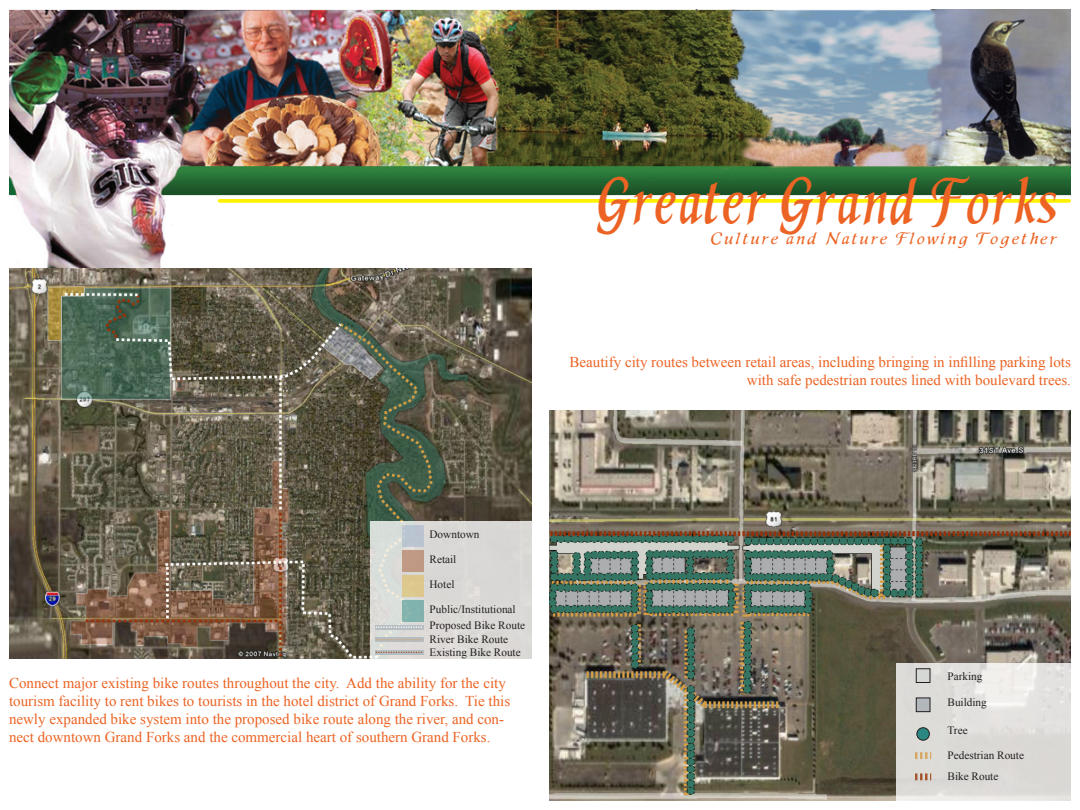
<style>
.page{position:relative;width:1080px;height:810px;background:#fff}
.page>*{position:absolute;margin:0;border:0;box-sizing:border-box;transform-origin:0 0}
.t1{font:700 67.5px "Mathematica 5";letter-spacing:.05em;color:#ec6323;scale:.67 1}
.t2{font:17.5px "Mathematica 5";letter-spacing:.14em;color:#ec6323}
.t3{font:15px/18px "Times New Roman";color:#ec6323}
.t4{font:11.25px "Times New Roman";color:#231f20}
</style>
<div class="page">
<img style="left:9px;top:9px;width:1062px;height:260px">
<svg style="left:220px;top:199px;width:849px;height:4px;background:#fef110"></svg>
<img style="left:9px;top:268px;width:522px;height:390px">
<img style="left:549px;top:410px;width:521px;height:391px">
<div style="left:370px;top:522px;width:166px;height:139px;background:#dad9d6"></div>
<svg style="left:375px;top:625px;width:49px;height:4px"></svg>
<svg style="left:376px;top:627px;width:47px;height:1px"></svg>
<svg style="left:375px;top:638px;width:49px;height:4px"></svg>
<svg style="left:376px;top:639px;width:47px;height:1px"></svg>
<svg style="left:375px;top:650px;width:49px;height:4px"></svg>
<svg style="left:376px;top:652px;width:47px;height:1px"></svg>
<div style="left:402px;top:601px;width:22px;height:21px;background:#82b3ae"></div>
<div style="left:402px;top:576px;width:22px;height:21px;background:#ddc78d"></div>
<div style="left:402px;top:551px;width:22px;height:21px;background:#c09984"></div>
<div style="left:402px;top:526px;width:22px;height:21px;background:#b9c5d0"></div>
<svg style="left:896px;top:663px;width:175px;height:138px;background:#e0dedb"></svg>
<div style="left:916px;top:669px;width:14px;height:13px;background:#d5d8d4"></div>
<div style="left:916px;top:668px;width:14px;height:15px;border:1px solid #231f20"></div>
<div style="left:916px;top:698px;width:14px;height:14px;background:#b2b7bc"></div>
<div style="left:916px;top:698px;width:14px;height:14px;border:1px solid #231f20"></div>
<div style="left:917px;top:728px;width:12px;height:12px;background:#2b8881;border-radius:50%"></div>
<div style="left:917px;top:727px;width:13px;height:14px;border:1px solid #231f20;border-radius:50%"></div>
<svg style="left:915px;top:752px;width:16px;height:7px"></svg>
<svg style="left:915px;top:773px;width:16px;height:7px"></svg>
<h1 class="t1" style="left:596px;top:160px;width:689px">Greater Grand Forks</h1>
<p class="t2" style="left:711px;top:228px;width:347px">Culture and Nature Flowing Together</p>
<p class="t3" style="left:570px;top:353px;width:503px;text-align:right">Beautify city routes between retail areas, including bringing in infilling parking lots with safe pedestrian routes lined with boulevard trees.</p>
<p class="t4" style="left:430px;top:526px;width:51px">Downtown</p>
<p class="t4" style="left:430px;top:552px;width:28px">Retail</p>
<p class="t4" style="left:430px;top:577px;width:26px">Hotel</p>
<p class="t4" style="left:430px;top:602px;width:88px">Public/Institutional</p>
<p class="t4" style="left:430px;top:618px;width:97px">Proposed Bike Route</p>
<p class="t4" style="left:430px;top:631px;width:80px">River Bike Route</p>
<p class="t4" style="left:430px;top:645px;width:93px">Existing Bike Route</p>
<p class="t3" style="left:9px;top:674px;width:503px">Connect major existing bike routes throughout the city. Add the ability for the city tourism facility to rent bikes to tourists in the hotel district of Grand Forks. Tie this newly expanded bike system into the proposed bike route along the river, and con&shy;nect downtown Grand Forks and the commercial heart of southern Grand Forks.</p>
<p class="t4" style="left:948px;top:668px;width:36px">Parking</p>
<p class="t4" style="left:948px;top:695px;width:41px">Building</p>
<p class="t4" style="left:948px;top:723px;width:22px">Tree</p>
<p class="t4" style="left:948px;top:748px;width:78px">Pedestrian Route</p>
<p class="t4" style="left:948px;top:768px;width:52px">Bike Route</p>
</div>
